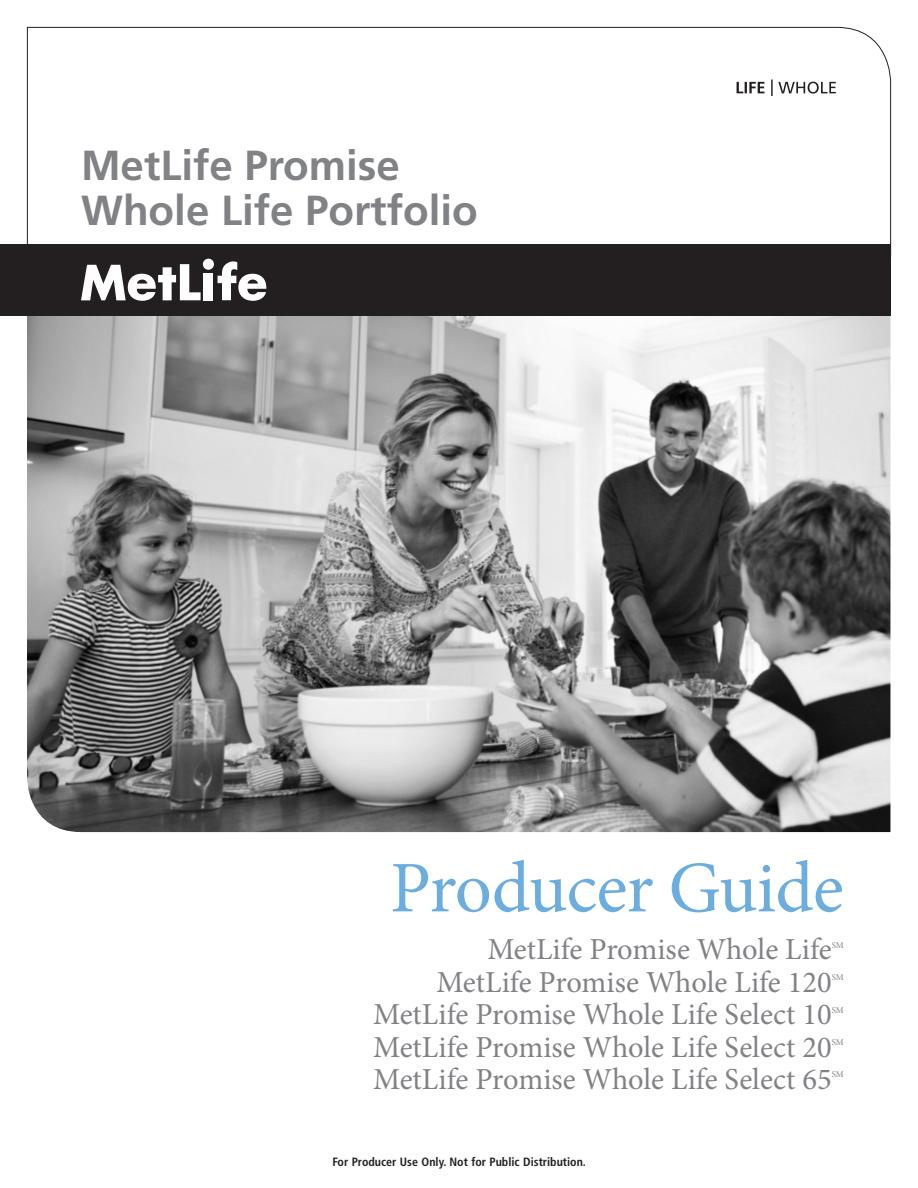
<style>
.page{position:relative;width:918px;height:1188px;background:#fff}
.page>*{position:absolute;margin:0;border:0;box-sizing:border-box;transform-origin:0 0}
.t1{font:72.75px "Minion Pro";letter-spacing:-.01em;color:#6caddf}
.t2{font:700 42px/45px "Frutiger";color:#808285}
.t3{font:30.45px "Minion Pro";color:#808285}
.Footnote_-__Final{font:700 condensed 12px "Frutiger";color:#231f20}
.t4{font:8.85px "Minion Pro";letter-spacing:-.01em;color:#808285}
</style>
<div class="page">
<img style="left:27px;top:316px;width:863px;height:516px">
<svg style="left:27px;top:27px;width:864px;height:217px"></svg>
<svg style="left:737px;top:80px;width:99px;height:16px"></svg>
<div style="left:0;top:244px;width:891px;height:72px;background:#231f20"></div>
<div style="left:204px;top:273px;width:9px;height:27px;background:#fff"></div>
<svg style="left:218px;top:261px;width:48px;height:40px"></svg>
<div style="left:203px;top:259px;width:11px;height:11px;background:#fff;border-radius:50%"></div>
<svg style="left:81px;top:264px;width:120px;height:37px"></svg>
<p class="t2" style="left:81px;top:142px;width:398px">MetLife Promise<br>Whole Life Portfolio</p>
<p class="t1" style="left:390px;top:839px;width:455px">Producer Guide</p>
<p class="t3" style="left:487px;top:929px;width:346px">MetLife Promise Whole Life</p>
<p class="t4" style="left:832px;top:939px;width:14px">SM</p>
<p class="t3" style="left:437px;top:962px;width:397px">MetLife Promise Whole Life 120</p>
<p class="t4" style="left:832px;top:971px;width:14px">SM</p>
<p class="t3" style="left:373px;top:994px;width:460px">MetLife Promise Whole Life Select 10</p>
<p class="t4" style="left:832px;top:1004px;width:14px">SM</p>
<p class="t3" style="left:373px;top:1026px;width:460px">MetLife Promise Whole Life Select 20</p>
<p class="t4" style="left:832px;top:1036px;width:14px">SM</p>
<p class="t3" style="left:373px;top:1059px;width:460px">MetLife Promise Whole Life Select 65</p>
<p class="t4" style="left:832px;top:1069px;width:14px">SM</p>
<p class="Footnote_-__Final" style="left:332px;top:1154px;width:255px">For Producer Use Only. Not for Public Distribution.</p>
</div>
